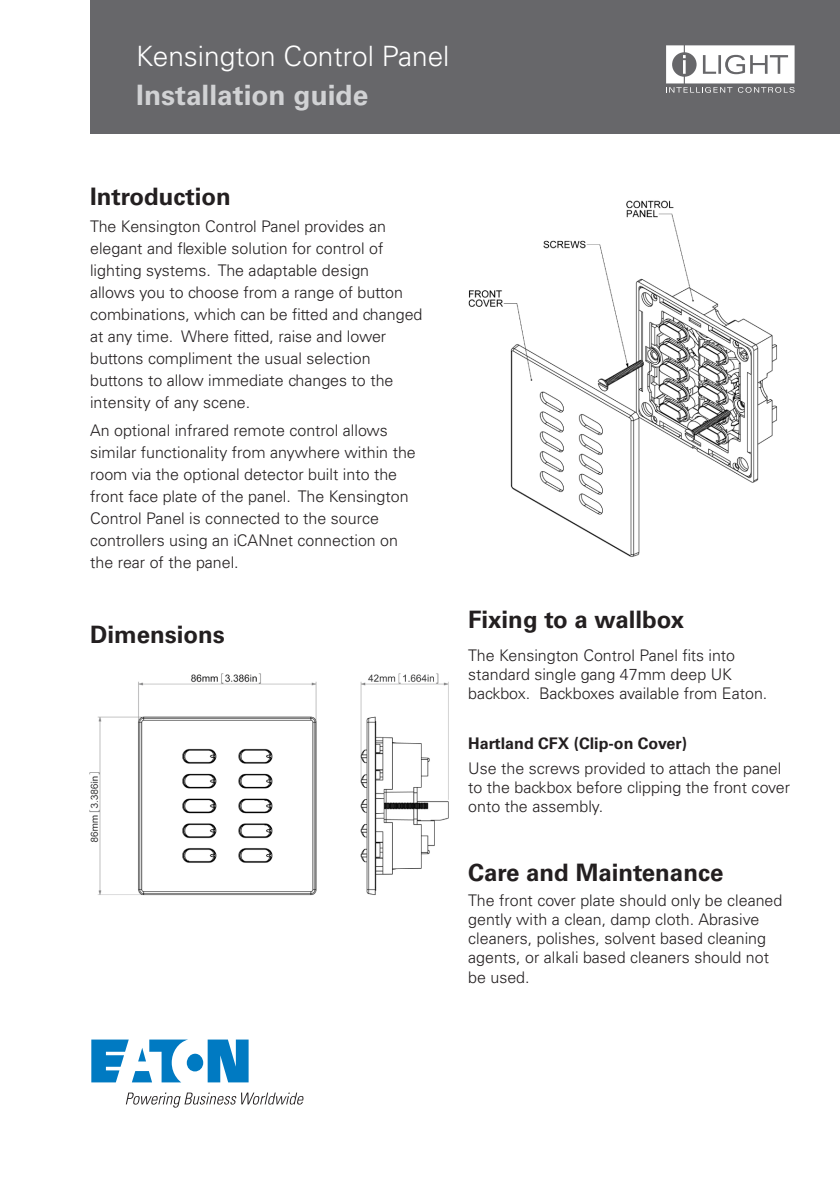
<style>
.page{position:relative;width:840px;height:1191px;background:#fff}
.page>*{position:absolute;margin:0;border:0;box-sizing:border-box;transform-origin:0 0}
.Section_Head{font:300 28px "Univers LT Std";color:#fff}
.Section_Head-2{font:700 28px "Univers LT Std";color:#d1d2d4}
.Head_1{font:700 24px "Univers LT Std";color:#231f20}
.Body{font:300 16px/22px "Univers LT Std";color:#231f20}
.Body-2{font:700 16px "Univers LT Std";color:#231f20}
</style>
<div class="page">
<svg style="left:91px;top:1039px;width:157px;height:43px"></svg>
<svg style="left:126px;top:1092px;width:178px;height:15px"></svg>
<img style="left:468px;top:200px;width:309px;height:357px">
<img style="left:89px;top:673px;width:360px;height:223px">
<div style="left:90px;top:0;width:749px;height:133px;background:#67676a"></div>
<svg style="left:666px;top:45px;width:128px;height:48px"></svg>
<p class="Section_Head" style="left:136px;top:39px;width:314px">Kensington Control Panel</p>
<p class="Section_Head-2" style="left:136px;top:78px;width:233px">Installation guide</p>
<p class="Head_1" style="left:90px;top:182px;width:142px">Introduction</p>
<p class="Body" style="left:90px;top:216px;width:334px">The Kensington Control Panel provides an elegant and flexible solution for control of lighting systems. The adaptable design<br>allows you to choose from a range of button combinations, which can be fitted and changed at any time. Where fitted, raise and lower buttons compliment the usual selection buttons to allow immediate changes to the intensity of any scene.</p>
<p class="Body" style="left:90px;top:419px;width:327px">An optional infrared remote control allows similar functionality from anywhere within the room via the optional detector built into the front face plate of the panel. The Kensington Control Panel is connected to the source controllers using an iCANnet connection on the rear of the panel.</p>
<p class="Head_1" style="left:90px;top:620px;width:136px">Dimensions</p>
<p class="Head_1" style="left:468px;top:606px;width:217px">Fixing to a wallbox</p>
<p class="Body" style="left:468px;top:645px;width:300px;line-height:19.2px">The Kensington Control Panel fits into standard single gang 47mm deep UK backbox. Backboxes available from Eaton.</p>
<p class="Body-2" style="left:468px;top:734px;width:220px">Hartland CFX (Clip-on Cover)</p>
<p class="Body" style="left:468px;top:758px;width:323px;line-height:19.2px">Use the screws provided to attach the panel to the backbox before clipping the front cover onto the assembly.</p>
<p class="Head_1" style="left:468px;top:858px;width:256px">Care and Maintenance</p>
<p class="Body" style="left:468px;top:890px;width:315px;line-height:19.2px">The front cover plate should only be cleaned gently with a clean, damp cloth. Abrasive cleaners, polishes, solvent based cleaning agents, or alkali based cleaners should not be used.</p>
</div>
